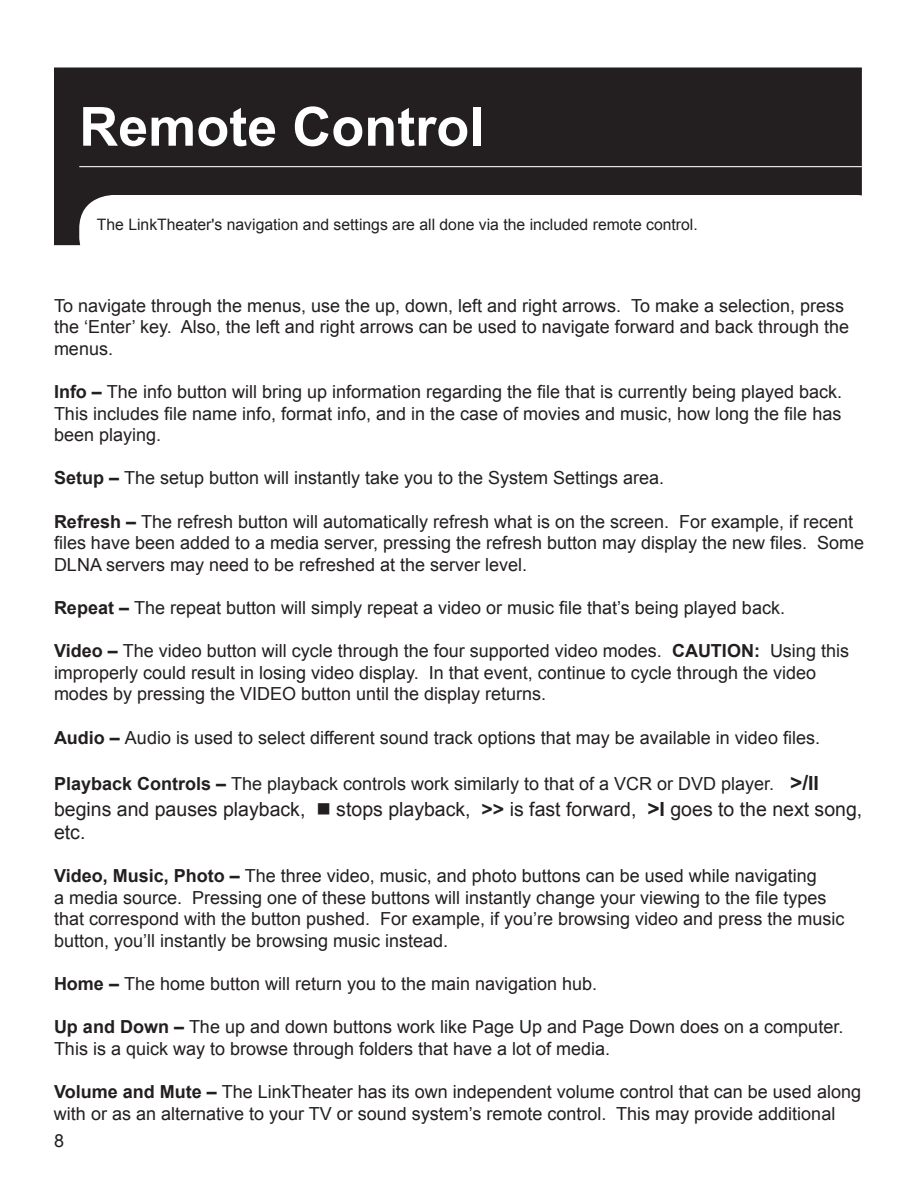
<style>
.page{position:relative;width:918px;height:1188px;background:#fff}
.page>*{position:absolute;margin:0;border:0;box-sizing:border-box;transform-origin:0 0}
.t1{font:700 54px "Arial";color:#fff}
.t2{font:19.5px/23.4px "Arial";color:#231f20}
.t3{font:18px/21.6px "Arial";color:#231f20}
.t4{font:15.75px "Arial";color:#231f20}
.s1{font-weight:700}
.s2{font-weight:700;font-size:21px}
.s3{font-weight:700;font-size:19.5px}
</style>
<div class="page">
<div style="left:55px;top:68px;width:806px;height:176px;background:#231f20"></div>
<hr style="left:79px;top:166px;width:783px;height:1px;background:#fff">
<div style="left:79px;top:195px;width:811px;height:77px;background:#fff;border-radius:34px"></div>
<h1 class="t1" style="left:79px;top:91px;width:407px">Remote Control</h1>
<p class="t4" style="left:97px;top:215px;width:602px">The LinkTheater's navigation and settings are all done via the included remote control.</p>
<p class="t3" style="left:54px;top:295px;width:797px">To navigate through the menus, use the up, down, left and right arrows. To make a selection, press the ‘Enter’ key. Also, the left and right arrows can be used to navigate forward and back through the menus.</p>
<p class="t3" style="left:54px;top:381px;width:790px;text-align:justify"><span class="s1">Info –</span> The info button will bring up information regarding the file that is currently being played back.<br>This includes file name info, format info, and in the case of movies and music, how long the file has been playing.</p>
<p class="t3" style="left:54px;top:467px;width:612px"><span class="s1">Setup –</span> The setup button will instantly take you to the System Settings area.</p>
<p class="t3" style="left:54px;top:511px;width:812px"><span class="s1">Refresh –</span> The refresh button will automatically refresh what is on the screen. For example, if recent files have been added to a media server, pressing the refresh button may display the new files. Some<br>DLNA servers may need to be refreshed at the server level.</p>
<p class="t3" style="left:54px;top:597px;width:733px"><span class="s1">Repeat –</span> The repeat button will simply repeat a video or music file that’s being played back.</p>
<p class="t3" style="left:54px;top:640px;width:797px"><span class="s1">Video –</span> The video button will cycle through the four supported video modes. <span class="s1">CAUTION:</span> Using this improperly could result in losing video display. In that event, continue to cycle through the video modes by pressing the VIDEO button until the display returns.</p>
<p class="t3" style="left:54px;top:727px;width:768px"><span class="s1">Audio –</span> Audio is used to select different sound track options that may be available in video files.</p>
<p class="t3" style="left:54px;top:773px;width:767px"><span class="s1">Playback Controls –</span> The playback controls work similarly to that of a VCR or DVD player. <span class="s2">&gt;/</span><span class="s3">II</span></p>
<p class="t2" style="left:54px;top:797px;width:810px">begins and pauses playback, ■ stops playback, <span class="s1">&gt;&gt;</span> is fast forward, <span class="s2">&gt;</span><span class="s1">I</span> goes to the next song, etc.</p>
<p class="t3" style="left:54px;top:865px;width:792px"><span class="s1">Video, Music, Photo –</span> The three video, music, and photo buttons can be used while navigating<br>a media source. Pressing one of these buttons will instantly change your viewing to the file types that correspond with the button pushed. For example, if you’re browsing video and press the music button, you’ll instantly be browsing music instead.</p>
<p class="t3" style="left:54px;top:973px;width:545px"><span class="s1">Home –</span> The home button will return you to the main navigation hub.</p>
<p class="t3" style="left:54px;top:1016px;width:791px"><span class="s1">Up and Down –</span> The up and down buttons work like Page Up and Page Down does on a computer.<br>This is a quick way to browse through folders that have a lot of media.</p>
<p class="t3" style="left:54px;top:1081px;width:809px"><span class="s1">Volume and Mute –</span> The LinkTheater has its own independent volume control that can be used along with or as an alternative to your TV or sound system’s remote control. This may provide additional</p>
</div>
